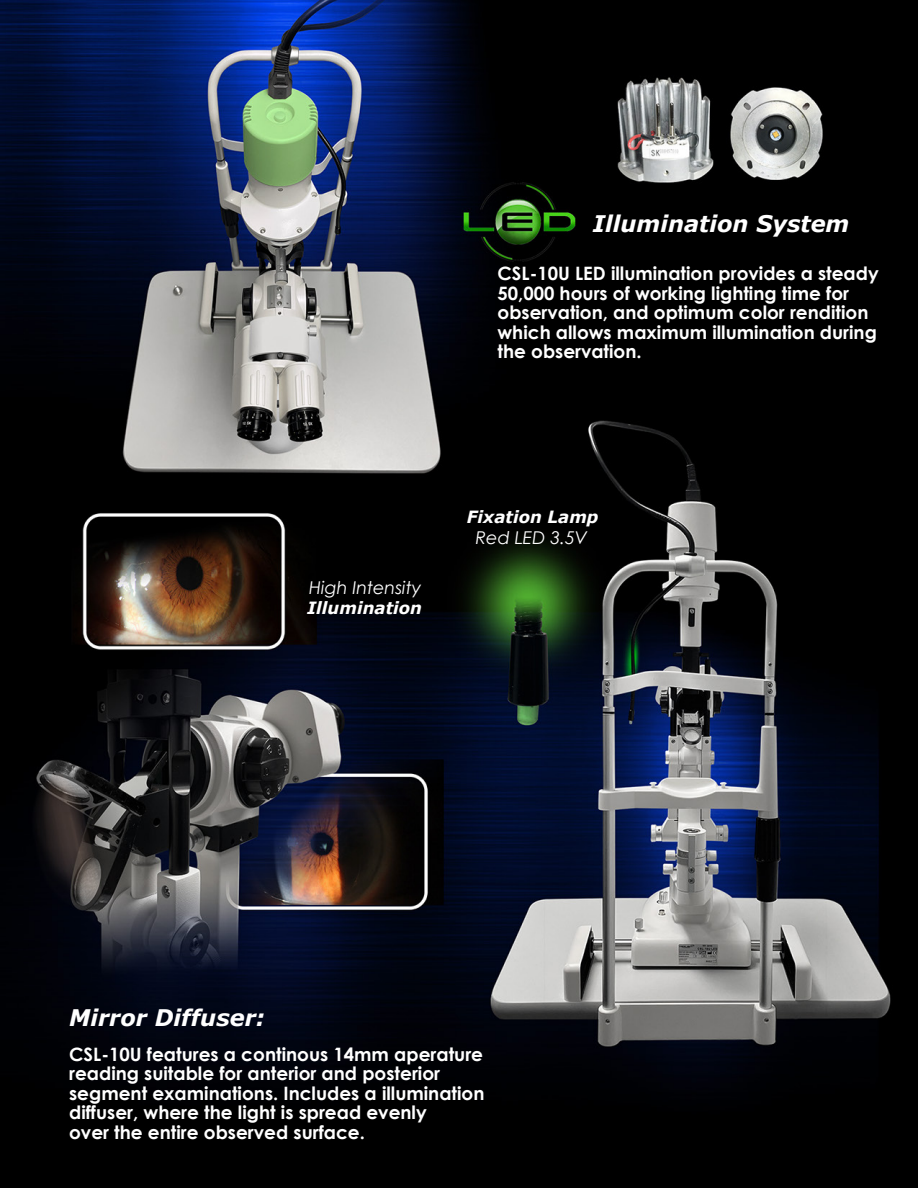
<style>
.page{position:relative;width:918px;height:1188px;background:#fff}
.page>*{position:absolute;margin:0;border:0;box-sizing:border-box;transform-origin:0 0}
.t1{font:italic 700 22.8px "Verdana";color:#fff}
.t2{font:700 18.45px/19.5px "Century Gothic";color:#fff}
.t3{font:italic 17.7px "Century Gothic";color:#fff}
.t4{font:italic 700 16.8px "Verdana";color:#fff}
</style>
<div class="page">
<img style="left:0;top:0;width:918px;height:1188px">
<p class="t1" style="left:593px;top:209px;width:258px">Illumination System</p>
<p class="t2" style="left:498px;top:263px;width:383px">CSL-10U LED illumination provides a steady 50,000 hours of working lighting time for observation, and optimum color rendition which allows maximum illumination during the observation.</p>
<p class="t4" style="left:467px;top:505px;width:133px">Fixation Lamp</p>
<p class="t3" style="left:309px;top:575px;width:114px">High Intensity</p>
<p class="t4" style="left:307px;top:597px;width:116px">Illumination</p>
<p class="t3" style="left:476px;top:526px;width:113px">Red LED 3.5V</p>
<p class="t1" style="left:69px;top:1003px;width:197px">Mirror Diffuser:</p>
<p class="t2" style="left:69px;top:1044px;width:417px">CSL-10U features a continous 14mm aperature reading suitable for anterior and posterior segment examinations. Includes a illumination diffuser, where the light is spread evenly<br>over the entire observed surface.</p>
</div>
